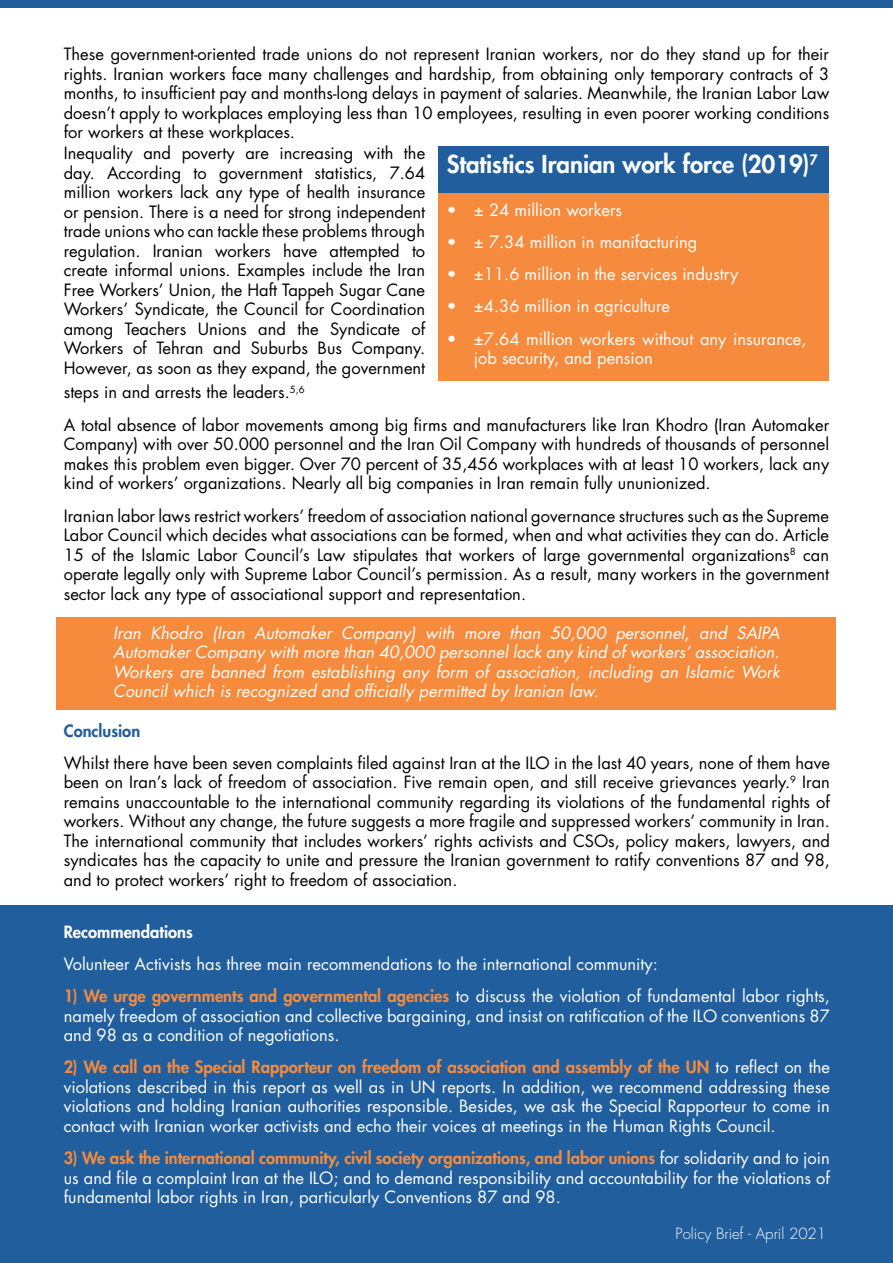
<style>
.page{position:relative;width:893px;height:1263px;background:#fff}
.page>*{position:absolute;margin:0;border:0;box-sizing:border-box;transform-origin:0 0}
.t1{font:800 24px "Futura Std";color:#fff}
.t2{font:16.5px/19.5px "Futura Std";color:#000;text-align:justify}
.t3{font:16.5px/19.5px "Futura Std";color:#fff;text-align:justify}
.t4{font:italic 16.5px/19.5px "Futura Std";color:#fff}
.t5{font:800 16.5px "Futura Std";color:#fff}
.t6{font:800 16.5px "Futura Std";color:#215e9e}
.t7{font:300 15px "Futura Std";color:#fff}
.t8{font:800 13.95px "Futura Std";color:#fff}
.t9{font:9.6px "Futura Std";color:#000}
.s1{font-size:24px}
.s2{font-size:16.5px}
.s3{font-weight:800;color:#f68b3d}
</style>
<div class="page">
<div style="left:0;top:0;width:893px;height:7px;background:#215e9e"></div>
<div style="left:0;top:906px;width:893px;height:357px;background:#215e9e"></div>
<div style="left:439px;top:146px;width:390px;height:234px;background:#f68b3d"></div>
<div style="left:439px;top:146px;width:390px;height:46px;background:#215e9e"></div>
<div style="left:57px;top:617px;width:779px;height:93px;background:#f68b3d"></div>
<p class="t2" style="left:64px;top:45px;width:767px">These government-oriented trade unions do not represent Iranian workers, nor do they stand up for their rights. Iranian workers face many challenges and hardship, from obtaining only temporary contracts of 3 months to, insufficient pay and months-long delays in payment of salaries. Meanwhile, the Iranian Labor Law doesn t’ apply to workplaces employing less than 10 employees, resulting in even poorer working conditions for workers at these workplaces.</p>
<p class="t2" style="left:64px;top:144px;width:70px">Inequality</p>
<p class="t8" style="left:803px;top:151px;width:16px">7<span class="s1">)</span></p>
<p class="t2" style="left:143px;top:144px;width:29px">and</p>
<p class="t2" style="left:364px;top:144px;width:31px">with</p>
<p class="t2" style="left:404px;top:144px;width:23px">the</p>
<p class="t2" style="left:280px;top:144px;width:75px">increasing</p>
<p class="t2" style="left:182px;top:144px;width:55px">poverty</p>
<p class="t2" style="left:245px;top:144px;width:25px">are</p>
<h1 class="t1" style="left:447px;top:149px;width:358px">Statistics Iranian work force (2019</h1>
<p class="t2" style="left:64px;top:163px;width:33px">day.</p>
<p class="t2" style="left:64px;top:183px;width:363px">million workers lack any type of health insurance</p>
<p class="t2" style="left:64px;top:202px;width:363px">or pension. There is a need for strong independent</p>
<p class="t2" style="left:64px;top:222px;width:363px">trade unions who can tackle these problems through</p>
<p class="t2" style="left:412px;top:241px;width:15px">to</p>
<p class="t2" style="left:107px;top:163px;width:76px">According</p>
<p class="t2" style="left:390px;top:163px;width:37px">7.64</p>
<p class="t2" style="left:315px;top:163px;width:64px">statistics,</p>
<p class="t2" style="left:194px;top:163px;width:15px">to</p>
<p class="t2" style="left:219px;top:163px;width:85px">government</p>
<p class="t3" style="left:474px;top:200px;width:150px">± 24 million workers</p>
<p class="t3" style="left:447px;top:200px;width:11px">•</p>
<p class="t3" style="left:474px;top:232px;width:225px">± 7.34 million in manifacturing</p>
<p class="t3" style="left:447px;top:232px;width:11px">•</p>
<p class="t2" style="left:64px;top:241px;width:78px">regulation.</p>
<p class="t2" style="left:64px;top:261px;width:363px">create informal unions. Examples include the Iran</p>
<p class="t2" style="left:64px;top:280px;width:363px">Free Workers’ Union, the Haft Tappeh Sugar Cane</p>
<p class="t2" style="left:64px;top:300px;width:363px">Workers’ Syndicate, the Council for Coordination</p>
<p class="t2" style="left:411px;top:319px;width:15px">of</p>
<p class="t2" style="left:215px;top:241px;width:57px">workers</p>
<p class="t2" style="left:283px;top:241px;width:36px">have</p>
<p class="t2" style="left:330px;top:241px;width:72px">attempted</p>
<p class="t2" style="left:153px;top:241px;width:52px">Iranian</p>
<p class="t3" style="left:474px;top:264px;width:266px">±11.6 million in the services industry</p>
<p class="t3" style="left:447px;top:264px;width:11px">•</p>
<p class="t3" style="left:474px;top:297px;width:198px">±4.36 million in agriculture</p>
<p class="t3" style="left:447px;top:297px;width:11px">•</p>
<p class="t2" style="left:125px;top:319px;width:63px">Teachers</p>
<p class="t2" style="left:258px;top:319px;width:29px">and</p>
<p class="t2" style="left:297px;top:319px;width:23px">the</p>
<p class="t2" style="left:330px;top:319px;width:71px">Syndicate</p>
<p class="t2" style="left:198px;top:319px;width:50px">Unions</p>
<p class="t2" style="left:64px;top:319px;width:51px">among</p>
<p class="t3" style="left:474px;top:329px;width:334px">±7.64 million workers without any insurance,</p>
<p class="t3" style="left:447px;top:329px;width:11px">•</p>
<p class="t2" style="left:133px;top:339px;width:15px">of</p>
<p class="t2" style="left:64px;top:339px;width:363px">Workers<br>However, as soon as they expand, the government</p>
<p class="t9" style="left:285px;top:383px;width:21px"><span class="s2">.</span>5,6</p>
<p class="t2" style="left:156px;top:339px;width:49px">Tehran</p>
<p class="t2" style="left:213px;top:339px;width:29px">and</p>
<p class="t2" style="left:251px;top:339px;width:59px">Suburbs</p>
<p class="t2" style="left:352px;top:339px;width:75px">Company.</p>
<p class="t2" style="left:318px;top:339px;width:26px">Bus</p>
<p class="t3" style="left:474px;top:348px;width:181px">job security, and pension</p>
<p class="t2" style="left:64px;top:376px;width:767px;line-height:32.2px">steps in and arrests the leaders<br>A total absence of labor movements among big firms and manufacturers like Iran Khodro (Iran Automaker</p>
<p class="t2" style="left:64px;top:435px;width:767px">Company) with over 50.000 personnel and the Iran Oil Company with hundreds of thousands of personnel makes this problem even bigger. Over 70 percent of 35,456 workplaces with at least 10 workers, lack any kind of workers’ organizations. Nearly all big companies in Iran remain fully ununionized.</p>
<p class="t2" style="left:64px;top:506px;width:767px;text-align:right">Iranian labor laws restrict workers’ freedom of association national governance structures such as the Supreme<br>Labor Council which decides what associations can be formed, when and what activities they can do. Article can</p>
<p class="t2" style="left:92px;top:545px;width:15px">of</p>
<p class="t2" style="left:522px;top:545px;width:15px">of</p>
<p class="t2" style="left:113px;top:545px;width:23px">the</p>
<p class="t2" style="left:141px;top:545px;width:50px">Islamic</p>
<p class="t2" style="left:198px;top:545px;width:42px">Labor</p>
<p class="t2" style="left:245px;top:545px;width:66px">Council s’</p>
<p class="t2" style="left:353px;top:545px;width:67px">stipulates</p>
<p class="t2" style="left:425px;top:545px;width:28px">that</p>
<p class="t2" style="left:459px;top:545px;width:57px">workers</p>
<p class="t2" style="left:543px;top:545px;width:38px">large</p>
<p class="t2" style="left:588px;top:545px;width:98px">governmental</p>
<p class="t9" style="left:790px;top:545px;width:7px">8</p>
<p class="t2" style="left:64px;top:545px;width:767px;text-align:left">15<br>operate legally only with Supreme Labor Council s’ permission. As a result, many workers in the government sector lack any type of associational support and representation.</p>
<p class="t2" style="left:317px;top:545px;width:30px">Law</p>
<p class="t2" style="left:692px;top:545px;width:99px">organizations</p>
<p class="t4" style="left:150px;top:623px;width:54px">Khodro</p>
<p class="t4" style="left:254px;top:623px;width:79px">Automaker</p>
<p class="t4" style="left:425px;top:623px;width:31px">with</p>
<p class="t4" style="left:510px;top:623px;width:32px">than</p>
<p class="t4" style="left:615px;top:623px;width:76px">personnel,</p>
<p class="t4" style="left:699px;top:623px;width:29px">and</p>
<p class="t4" style="left:736px;top:623px;width:45px">SAIPA</p>
<p class="t4" style="left:212px;top:623px;width:34px">(Iran</p>
<p class="t4" style="left:341px;top:623px;width:76px">Company)</p>
<p class="t4" style="left:550px;top:623px;width:57px">50,000</p>
<p class="t4" style="left:113px;top:623px;width:668px">Iran<br>Automaker Company with more than 40,000 personnel lack any kind of workers’ association.<br>Workers are banned from establishing any form of association, including an Islamic Work Council which is recognized and officially permitted by Iranian law.</p>
<p class="t4" style="left:464px;top:623px;width:38px">more</p>
<p class="t6" style="left:64px;top:720px;width:78px">Conclusion</p>
<p class="t2" style="left:64px;top:753px;width:768px">Whilst there have been seven complaints filed against Iran at the ILO in the last 40 years, none of them have been on Iran s’ lack of freedom of association. Five remain open, and still receive grievances yearly.<sup>9</sup> Iran remains unaccountable to the international community regarding its violations of the fundamental rights of workers. Without any change, the future suggests a more fragile and suppressed workers’ community in Iran.<br>The international community that includes workers’ rights activists and CSOs, policy makers, lawyers, and syndicates has the capacity to unite and pressure the Iranian government to ratify conventions 87 and 98, and to protect workers’ right to freedom of association.</p>
<p class="t5" style="left:64px;top:921px;width:131px">Recommendations</p>
<p class="t3" style="left:64px;top:954px;width:596px">Volunteer Activists has three main recommendations to the international community:</p>
<p class="t3" style="left:64px;top:986px;width:768px"><span class="s3">1) We urge governments and governmental agencies</span> to discuss the violation of fundamental labor rights, namely freedom of association and collective bargaining, and insist on ratification of the ILO conventions 87 and 98 as a condition of negotiations.</p>
<p class="t3" style="left:64px;top:1058px;width:768px"><span class="s3">2) We call on the Special Rapporteur on freedom of association and assembly of the UN</span> to reflect on the violations described in this report as well as in UN reports. In addition, we recommend addressing these violations and holding Iranian authorities responsible. Besides, we ask the Special Rapporteur to come in contact with Iranian worker activists and echo their voices at meetings in the Human Rights Council.</p>
<p class="t3" style="left:64px;top:1148px;width:768px"><span class="s3">3) We ask the international community, civil society organizations, and labor unions</span> for solidarity and to join us and file a complaint Iran at the ILO; and to demand responsibility and accountability for the violations of fundamental labor rights in Iran, particularly Conventions 87 and 98.</p>
<p class="t7" style="left:676px;top:1224px;width:152px">Policy Brief - April 2021</p>
</div>
